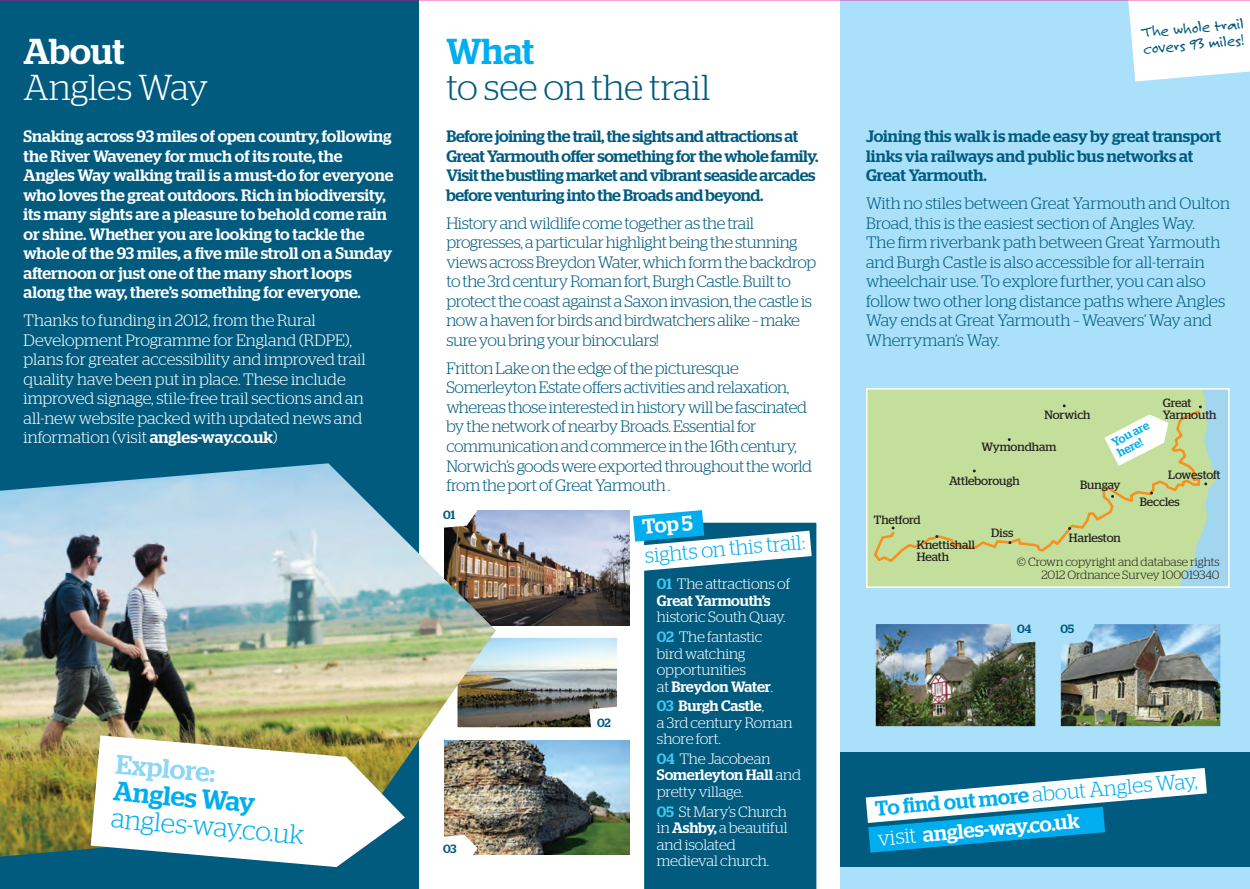
<style>
.page{position:relative;width:1250px;height:889px;background:#fff}
.page>*{position:absolute;margin:0;border:0;box-sizing:border-box;transform-origin:0 0}
.t1{font:300 36px "Stag";color:#005b7f}
.t2{font:300 36px "Stag";letter-spacing:-.01em;color:#fff}
.t3{font:500 36px "Stag";color:#fff}
.t4{font:500 36px "Stag";color:#00aeef}
.t5{font:300 27px "Stag";color:#00aeef}
.t6{font:500 27px "Stag";color:#00aeef}
.t7{font:500 21px/30px "Stag";color:#fff}
.t8{font:300 21px "Stag";color:#00aeef}
.t9{font:300 16.5px/19.5px "Stag";letter-spacing:-.02em;color:#005b7f}
.t10{font:500 16.5px/19.5px "Stag";letter-spacing:-.005em;color:#fff}
.t11{font:300 16.5px/19.5px "Stag";color:#005b7f}
.t12{font:300 16.5px/19.5px "Stag";color:#fff}
.t13{font:500 16.5px/19.5px "Stag";letter-spacing:-.02em;color:#005b7f}
.t14{font:500 16.5px/19.5px "Stag";color:#005b7f}
.t15{font:16.5px/16.5px "Felt Tip Roman";color:#005b7f}
.t16{font:300 15px/16.5px "Stag";letter-spacing:-.01em;color:#fff}
.t17{font:12px/24.8px "Stag";letter-spacing:-.005em;color:#231f20}
.t18{font:300 12px/13.5px "Stag";color:#231f20;text-align:right}
.t19{font:500 12px/12px "Stag";color:#00aeef}
.t20{font:500 12px "Stag";color:#005b7f}
.s1{font-weight:500}
.s2{font-weight:500;color:#40c7f4}
.s3{color:#00aeef}
.s4{font-weight:300;color:#00aeef}
.s5{font-weight:300}
</style>
<div class="page">
<img style="left:0;top:0;width:1250px;height:889px">
<svg style="left:1127px;top:0;width:123px;height:81px"></svg>
<h1 class="t3" style="left:24px;top:39px;width:102px">About</h1>
<h1 class="t2" style="left:24px;top:75px;width:186px">Angles Way</h1>
<p class="t10" style="left:24px;top:128px;width:371px">Snaking across 93 miles of open country, following the River Waveney for much of its route, the Angles Way walking trail is a must-do for everyone who loves the great outdoors. Rich in biodiversity, its many sights are a pleasure to behold come rain or shine. Whether you are looking to tackle the whole of the 93 miles, a five mile stroll on a Sunday afternoon or just one of the many short loops along the way, there’s something for everyone.</p>
<p class="t12" style="left:24px;top:312px;width:343px">Thanks to funding in 2012, from the Rural Development Programme for England (RDPE), plans for greater accessibility and improved trail quality have been put in place. These include improved signage, stile-free trail sections and an all-new website packed with updated news and information (visit <span class="s1">angles-way.co.uk</span>)</p>
<h2 class="t6" style="left:114px;top:781px;width:144px;rotate:5deg">Angles Way</h2>
<h2 class="t5" style="left:112px;top:808px;width:195px;rotate:5deg">angles-way.co.uk</h2>
<h1 class="t4" style="left:446px;top:39px;width:89px">What</h1>
<h1 class="t1" style="left:446px;top:75px;width:265px">to see on the trail</h1>
<p class="t13" style="left:446px;top:128px;width:373px">Before joining the trail, the sights and attractions at Great Yarmouth offer something for the whole family.<br>Visit the bustling market and vibrant seaside arcades before venturing into the Broads and beyond.</p>
<p class="t9" style="left:446px;top:215px;width:371px">History and wildlife come together as the trail progresses, a particular highlight being the stunning views across Breydon Water, which form the backdrop to the 3rd century Roman fort, Burgh Castle. Built to protect the coast against a Saxon invasion, the castle is now a haven for birds and birdwatchers alike – make sure you bring your binoculars!</p>
<p class="t9" style="left:446px;top:360px;width:367px">Fritton Lake on the edge of the picturesque Somerleyton Estate offers activities and relaxation, whereas those interested in history will be fascinated by the network of nearby Broads. Essential for communication and commerce in the 16th century, Norwich’s goods were exported throughout the world from the port of Great Yarmouth .</p>
<p class="t20" style="left:443px;top:510px;width:14px">01</p>
<p class="t20" style="left:443px;top:844px;width:15px">03</p>
<p class="t20" style="left:597px;top:719px;width:15px">02</p>
<p class="t7" style="left:641px;top:514px;width:52px;rotate:-5deg">Top 5</p>
<p class="t8" style="left:644px;top:548px;width:162px;rotate:-5deg">sights on this trail:</p>
<p class="t16" style="left:657px;top:577px;width:135px"><span class="s2">01</span> The attractions of<br><span class="s1">Great Yarmouth’s</span></p>
<p class="t16" style="left:657px;top:608px;width:130px;line-height:19.6px">historic South Quay.<br><span class="s2">02</span> The fantastic</p>
<p class="t16" style="left:657px;top:646px;width:118px">bird watching opportunities<br>at <span class="s1">Breydon Water</span>.</p>
<p class="t16" style="left:657px;top:699px;width:137px"><span class="s2">03</span> <span class="s1">Burgh Castle</span>,<br>a 3rd century Roman shore fort.</p>
<p class="t16" style="left:657px;top:751px;width:146px"><span class="s2">04</span> The Jacobean<br><span class="s1">Somerleyton Hall</span> and pretty village.</p>
<p class="t16" style="left:657px;top:804px;width:132px"><span class="s2">05</span> St Mary’s Church in <span class="s1">Ashby,</span> a beautiful and isolated medieval church.</p>
<p class="t15" style="left:1141px;top:24px;width:104px;rotate:-5deg">The whole trail covers 93 miles!</p>
<p class="t14" style="left:866px;top:128px;width:357px">Joining this walk is made easy by great transport links via railways and public bus networks at<br>Great Yarmouth.</p>
<p class="t11" style="left:866px;top:195px;width:365px">With no stiles between Great Yarmouth and Oulton Broad, this is the easiest section of Angles Way.<br>The firm riverbank path between Great Yarmouth and Burgh Castle is also accessible for all-terrain wheelchair use. To explore further, you can also follow two other long distance paths where Angles Way ends at Great Yarmouth – Weavers’ Way and Wherryman’s Way.</p>
<p class="t17" style="left:1044px;top:403px;width:48px">Norwich</p>
<p class="t17" style="left:981px;top:435px;width:76px">Wymondham</p>
<p class="t19" style="left:1110px;top:438px;width:42px;rotate:-27deg">You are here!</p>
<p class="t17" style="left:949px;top:469px;width:72px">Attleborough</p>
<p class="t17" style="left:1080px;top:474px;width:42px">Bungay</p>
<p class="t17" style="left:1162px;top:397px;width:55px;line-height:12px">Great<br>Yarmouth</p>
<p class="t17" style="left:1168px;top:463px;width:54px">Lowestoft</p>
<p class="t17" style="left:917px;top:508px;width:60px;text-indent:-43px">Thetford<br>Knettishall</p>
<p class="t17" style="left:917px;top:545px;width:34px">Heath</p>
<p class="t17" style="left:991px;top:521px;width:24px">Diss</p>
<p class="t17" style="left:1069px;top:526px;width:53px">Harleston</p>
<p class="t17" style="left:1139px;top:490px;width:42px">Beccles</p>
<p class="t18" style="left:1017px;top:555px;width:204px">© Crown copyright and database rights<br>2012 Ordnance Survey 100019340</p>
<p class="t20" style="left:1017px;top:624px;width:16px">04</p>
<p class="t20" style="left:1060px;top:625px;width:15px">05</p>
<p class="t7" style="left:874px;top:795px;width:325px;rotate:-5deg"><span class="s3">To fi nd out more</span> <span class="s4">about Angles Way, </span><span class="s5">visit</span> angles-way.co.uk</p>
</div>
